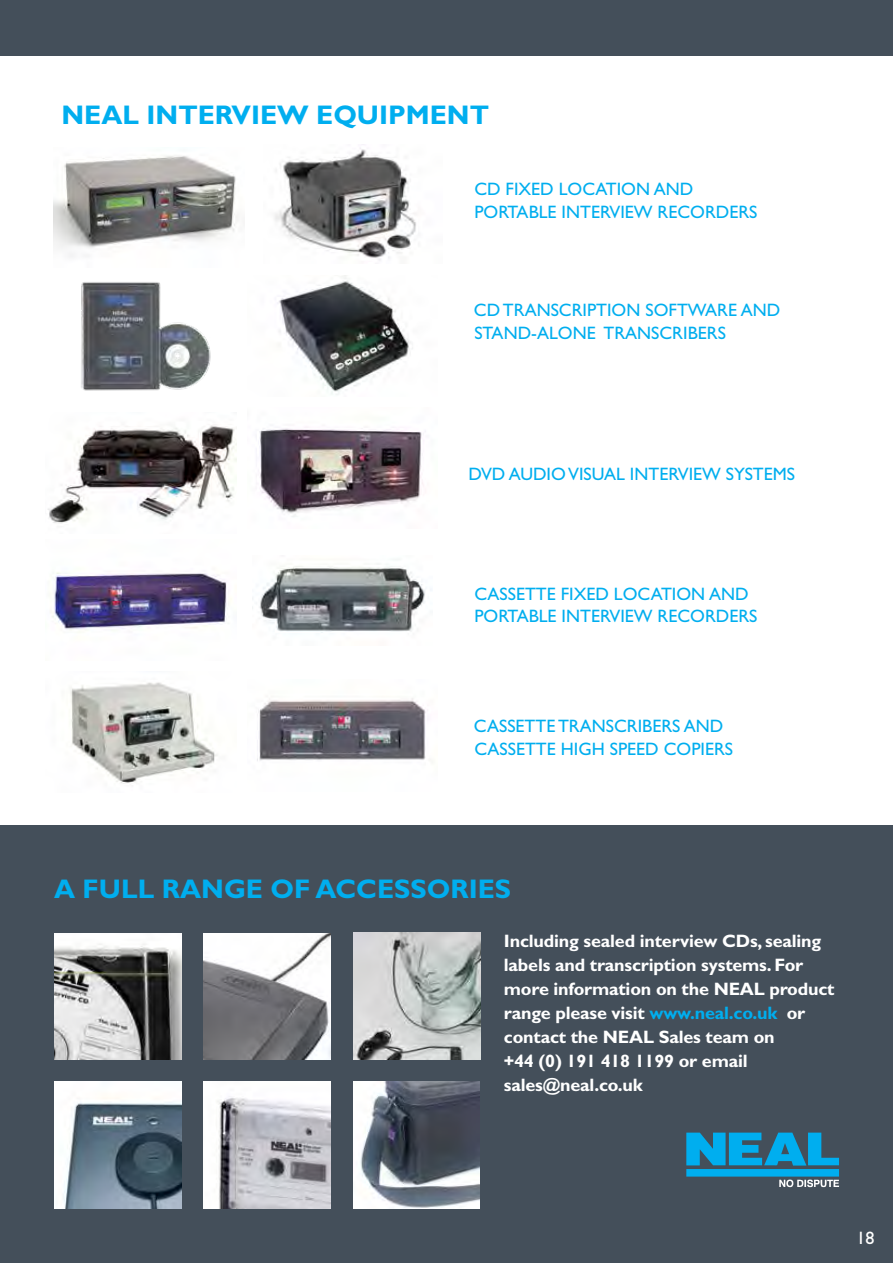
<style>
.page{position:relative;width:893px;height:1263px;background:#fff}
.page>*{position:absolute;margin:0;border:0;box-sizing:border-box;transform-origin:0 0}
.t1{font:700 27px "Gill Sans";color:#00aeef}
.t2{font:18px/22.5px "Gill Sans";color:#00aeef}
.t3{font:700 18px/24px "Gill Sans";letter-spacing:-.01em;color:#fff}
.t4{font:18px "Gill Sans";color:#fff}
.s1{color:#00aeef}
</style>
<div class="page">
<div style="left:0;top:0;width:893px;height:55px;background:#444f5a"></div>
<div style="left:0;top:824px;width:893px;height:396px;background:#444f5a"></div>
<div style="left:0;top:1220px;width:893px;height:43px;background:#444f5a"></div>
<img style="left:54px;top:156px;width:185px;height:101px">
<img style="left:274px;top:144px;width:142px;height:117px">
<img style="left:48px;top:424px;width:188px;height:100px">
<img style="left:51px;top:572px;width:180px;height:58px">
<img style="left:259px;top:427px;width:167px;height:90px">
<img style="left:259px;top:566px;width:172px;height:67px">
<img style="left:70px;top:682px;width:148px;height:102px">
<img style="left:257px;top:698px;width:171px;height:63px">
<img style="left:277px;top:276px;width:136px;height:119px">
<img style="left:81px;top:282px;width:130px;height:109px">
<img style="left:54px;top:933px;width:127px;height:127px">
<img style="left:203px;top:933px;width:127px;height:127px">
<img style="left:353px;top:1082px;width:127px;height:127px">
<img style="left:54px;top:1082px;width:127px;height:127px">
<img style="left:204px;top:1082px;width:127px;height:127px">
<img style="left:353px;top:933px;width:127px;height:126px">
<img style="left:711px;top:1132px;width:128px;height:33px">
<h1 class="t1" style="left:62px;top:98px;width:429px">NEAL INTERVIEW EQUIPMENT</h1>
<p class="t2" style="left:474px;top:178px;width:285px">CD FIXED LOCATION AND<br>PORTABLE INTERVIEW RECORDERS</p>
<p class="t2" style="left:474px;top:299px;width:308px">CD TRANSCRIPTION SOFTWARE AND<br>STAND-ALONE TRANSCRIBERS</p>
<p class="t2" style="left:468px;top:462px;width:328px">DVD AUDIO VISUAL INTERVIEW SYSTEMS</p>
<p class="t2" style="left:474px;top:582px;width:285px">CASSETTE FIXED LOCATION AND<br>PORTABLE INTERVIEW RECORDERS</p>
<p class="t2" style="left:474px;top:715px;width:261px">CASSETTE TRANSCRIBERS AND<br>CASSETTE HIGH SPEED COPIERS</p>
<h1 class="t1" style="left:54px;top:873px;width:459px">A FULL RANGE OF ACCESSORIES</h1>
<p class="t3" style="left:504px;top:929px;width:332px">Including sealed interview CDs, sealing labels and transcription systems. For more information on the NEAL product range please visit <span class="s1">www.neal.co.uk</span> or contact the NEAL Sales team on<br>+44 (0) 191 418 1199 or email sales@neal.co.uk</p>
<p class="t4" style="left:857px;top:1227px;width:19px">18</p>
</div>
